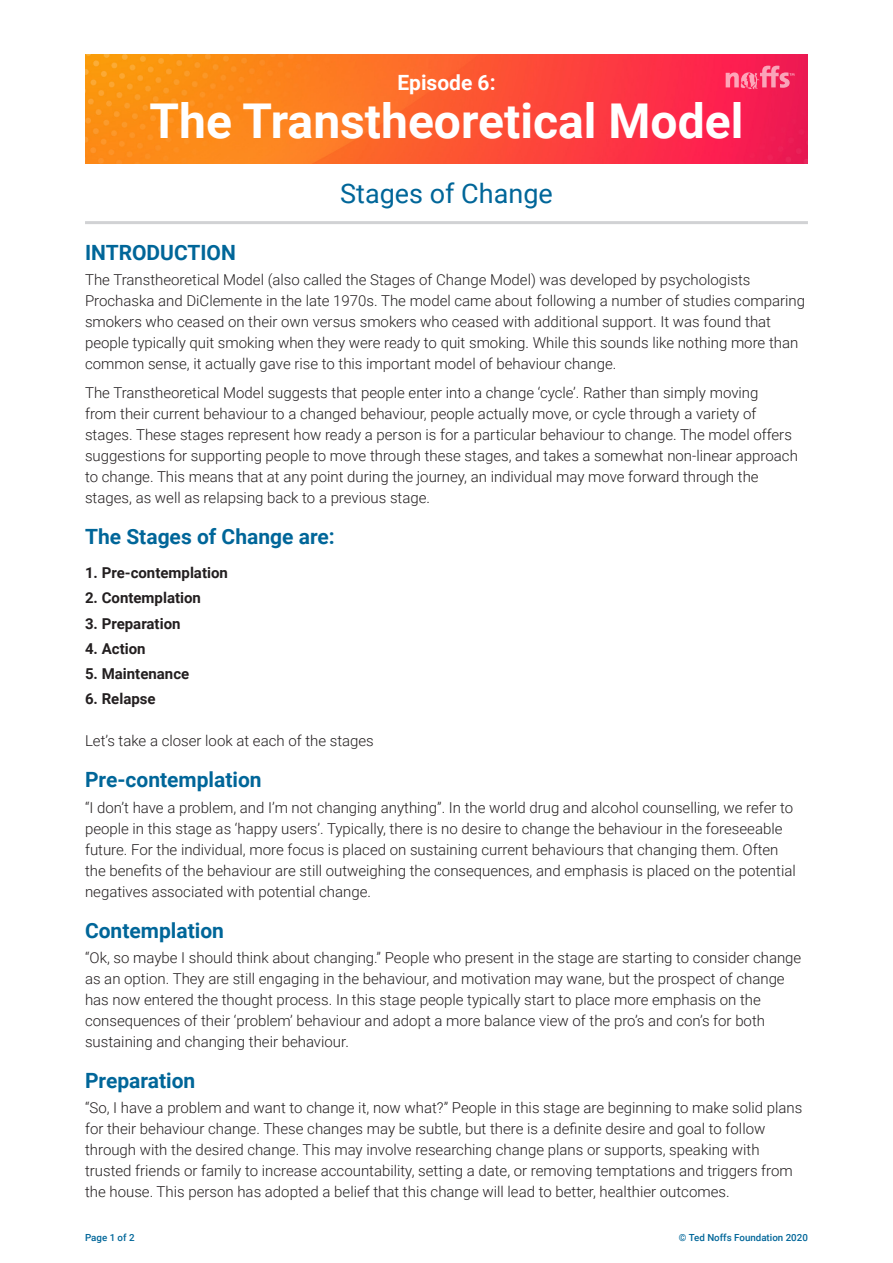
<style>
.page{position:relative;width:893px;height:1263px;background:#fff}
.page>*{position:absolute;margin:0;border:0;box-sizing:border-box;transform-origin:0 0}
.t1{font:700 48px "Roboto";color:#fff}
.t2{font:27px "Roboto";color:#069}
.SUBHEAD{font:700 21px "Roboto";color:#069}
.t3{font:700 21px "Roboto";color:#fff}
.MAIN_TEXT{font:300 15px/21px "Roboto";color:#231f20}
.small_Subhead{font:700 15px "Roboto";color:#231f20}
.SUBHEAD-2{font:500 9.75px "Roboto";color:#069}
</style>
<div class="page">
<img style="left:85px;top:54px;width:723px;height:109px">
<svg style="left:726px;top:66px;width:69px;height:23px"></svg>
<hr style="left:85px;top:221px;width:723px;height:3px;background:#d1d2d4">
<p class="t3" style="left:397px;top:68px;width:100px">Episode 6:</p>
<p class="t1" style="left:150px;top:88px;width:595px">The Transtheoretical Model</p>
<p class="t2" style="left:340px;top:175px;width:214px">Stages of Change</p>
<p class="SUBHEAD" style="left:85px;top:237px;width:152px">INTRODUCTION</p>
<p class="MAIN_TEXT" style="left:85px;top:268px;width:721px">The Transtheoretical Model (also called the Stages of Change Model) was developed by psychologists Prochaska and DiClemente in the late 1970s. The model came about following a number of studies comparing smokers who ceased on their own versus smokers who ceased with additional support. It was found that people typically quit smoking when they were ready to quit smoking. While this sounds like nothing more than common sense, it actually gave rise to this important model of behaviour change.</p>
<p class="MAIN_TEXT" style="left:85px;top:382px;width:714px">The Transtheoretical Model suggests that people enter into a change ‘cycle’. Rather than simply moving<br>from their current behaviour to a changed behaviour, people actually move, or cycle through a variety of stages. These stages represent how ready a person is for a particular behaviour to change. The model offers suggestions for supporting people to move through these stages, and takes a somewhat non-linear approach to change. This means that at any point during the journey, an individual may move forward through the stages, as well as relapsing back to a previous stage.</p>
<p class="SUBHEAD" style="left:85px;top:522px;width:251px">The Stages of Change are:</p>
<p class="small_Subhead" style="left:85px;top:562px;width:144px">1. Pre-contemplation</p>
<p class="small_Subhead" style="left:85px;top:587px;width:117px">2. Contemplation</p>
<p class="small_Subhead" style="left:85px;top:613px;width:97px">3. Preparation</p>
<p class="small_Subhead" style="left:85px;top:638px;width:62px">4. Action</p>
<p class="small_Subhead" style="left:85px;top:663px;width:106px">5. Maintenance</p>
<p class="small_Subhead" style="left:85px;top:689px;width:72px">6. Relapse</p>
<p class="MAIN_TEXT" style="left:85px;top:730px;width:290px">Let’s take a closer look at each of the stages</p>
<p class="SUBHEAD" style="left:85px;top:765px;width:178px">Pre-contemplation</p>
<p class="MAIN_TEXT" style="left:85px;top:796px;width:712px">“I don’t have a problem, and I’m not changing anything”. In the world drug and alcohol counselling, we refer to people in this stage as ‘happy users’. Typically, there is no desire to change the behaviour in the foreseeable future. For the individual, more focus is placed on sustaining current behaviours that changing them. Often the benefits of the behaviour are still outweighing the consequences, and emphasis is placed on the potential negatives associated with potential change.</p>
<p class="SUBHEAD" style="left:85px;top:915px;width:140px">Contemplation</p>
<p class="MAIN_TEXT" style="left:85px;top:946px;width:718px">“Ok, so maybe I should think about changing.” People who present in the stage are starting to consider change as an option. They are still engaging in the behaviour, and motivation may wane, but the prospect of change has now entered the thought process. In this stage people typically start to place more emphasis on the consequences of their ‘problem’ behaviour and adopt a more balance view of the pro’s and con’s for both sustaining and changing their behaviour.</p>
<p class="SUBHEAD" style="left:85px;top:1066px;width:112px">Preparation</p>
<p class="MAIN_TEXT" style="left:85px;top:1097px;width:719px">“So, I have a problem and want to change it, now what?” People in this stage are beginning to make solid plans for their behaviour change. These changes may be subtle, but there is a definite desire and goal to follow through with the desired change. This may involve researching change plans or supports, speaking with trusted friends or family to increase accountability, setting a date, or removing temptations and triggers from the house. This person has adopted a belief that this change will lead to better, healthier outcomes.</p>
<p class="SUBHEAD-2" style="left:85px;top:1230px;width:51px">Page 1 of 2</p>
<p class="SUBHEAD-2" style="left:679px;top:1230px;width:130px">© Ted Noffs Foundation 2020</p>
</div>
